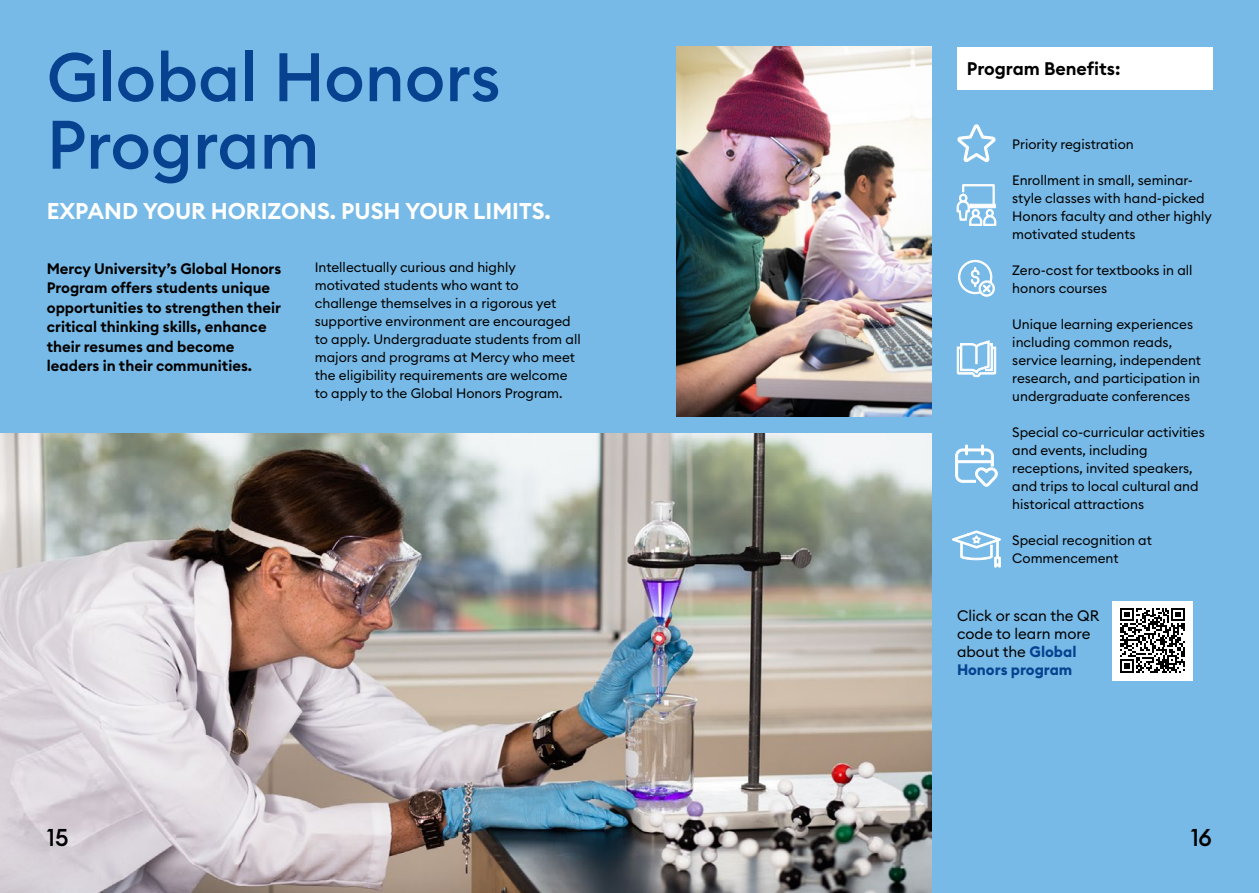
<style>
.page{position:relative;width:1259px;height:893px;background:#77bae7}
.page>*{position:absolute;margin:0;border:0;box-sizing:border-box;transform-origin:0 0}
.t1{font:500 67.5px/67.5px "Euclid Circular B";color:#06428f}
.t2{font:500 24px "Euclid Circular B";color:#000}
.t3{font:600 22.5px "Euclid Circular B";color:#fff}
.t4{font:600 18px "Euclid Circular B";color:#000}
.t5{font:600 15px/19.5px "Euclid Circular B";color:#000}
.t6{font:15px/18px "Euclid Circular B";color:#000}
.t7{font:13.5px/18px "Euclid Circular B";color:#000}
.s1{font-weight:700;color:#06428f}
</style>
<div class="page">
<img style="left:0;top:434px;width:931px;height:459px">
<img style="left:676px;top:47px;width:255px;height:370px">
<div style="left:957px;top:47px;width:255px;height:42px;background:#fff"></div>
<svg style="left:956px;top:184px;width:40px;height:42px"></svg>
<svg style="left:958px;top:260px;width:36px;height:37px"></svg>
<svg style="left:957px;top:340px;width:39px;height:37px"></svg>
<svg style="left:955px;top:445px;width:42px;height:42px"></svg>
<svg style="left:952px;top:531px;width:48px;height:37px"></svg>
<div style="left:1112px;top:601px;width:81px;height:79px;background:#fff"></div>
<svg style="left:1120px;top:608px;width:65px;height:65px"></svg>
<svg style="left:957px;top:124px;width:38px;height:38px"></svg>
<h1 class="t1" style="left:47px;top:43px;width:455px">Global Honors<br>Program</h1>
<h3 class="t3" style="left:47px;top:197px;width:505px">EXPAND YOUR HORIZONS. PUSH YOUR LIMITS.</h3>
<p class="t5" style="left:47px;top:259px;width:236px">Mercy University’s Global Honors<br>Program offers students unique opportunities to strengthen their critical thinking skills, enhance their resumes and become leaders in their communities.</p>
<p class="t7" style="left:315px;top:258px;width:267px">Intellectually curious and highly motivated students who want to challenge themselves in a rigorous yet supportive environment are encouraged to apply. Undergraduate students from all majors and programs at Mercy who meet the eligibility requirements are welcome to apply to the Global Honors Program.</p>
<h2 class="t2" style="left:47px;top:822px;width:23px">15</h2>
<h3 class="t4" style="left:967px;top:57px;width:155px">Program Benefits:</h3>
<p class="t7" style="left:1012px;top:135px;width:123px">Priority registration</p>
<p class="t7" style="left:1012px;top:171px;width:201px">Enrollment in small, seminar&shy;style classes with hand-picked<br>Honors faculty and other highly motivated students</p>
<p class="t7" style="left:1012px;top:261px;width:182px">Zero-cost for textbooks in all honors courses</p>
<p class="t7" style="left:1012px;top:315px;width:190px">Unique learning experiences including common reads, service learning, independent research, and participation in undergraduate conferences</p>
<p class="t7" style="left:1012px;top:423px;width:194px">Special co-curricular activities and events, including receptions, invited speakers, and trips to local cultural and historical attractions</p>
<p class="t7" style="left:1012px;top:531px;width:141px">Special recognition at<br>Commencement</p>
<p class="t6" style="left:957px;top:607px;width:144px">Click or scan the QR code to learn more about the <span class="s1">Global<br>Honors program</span></p>
<h2 class="t2" style="left:1190px;top:822px;width:23px">16</h2>
</div>
